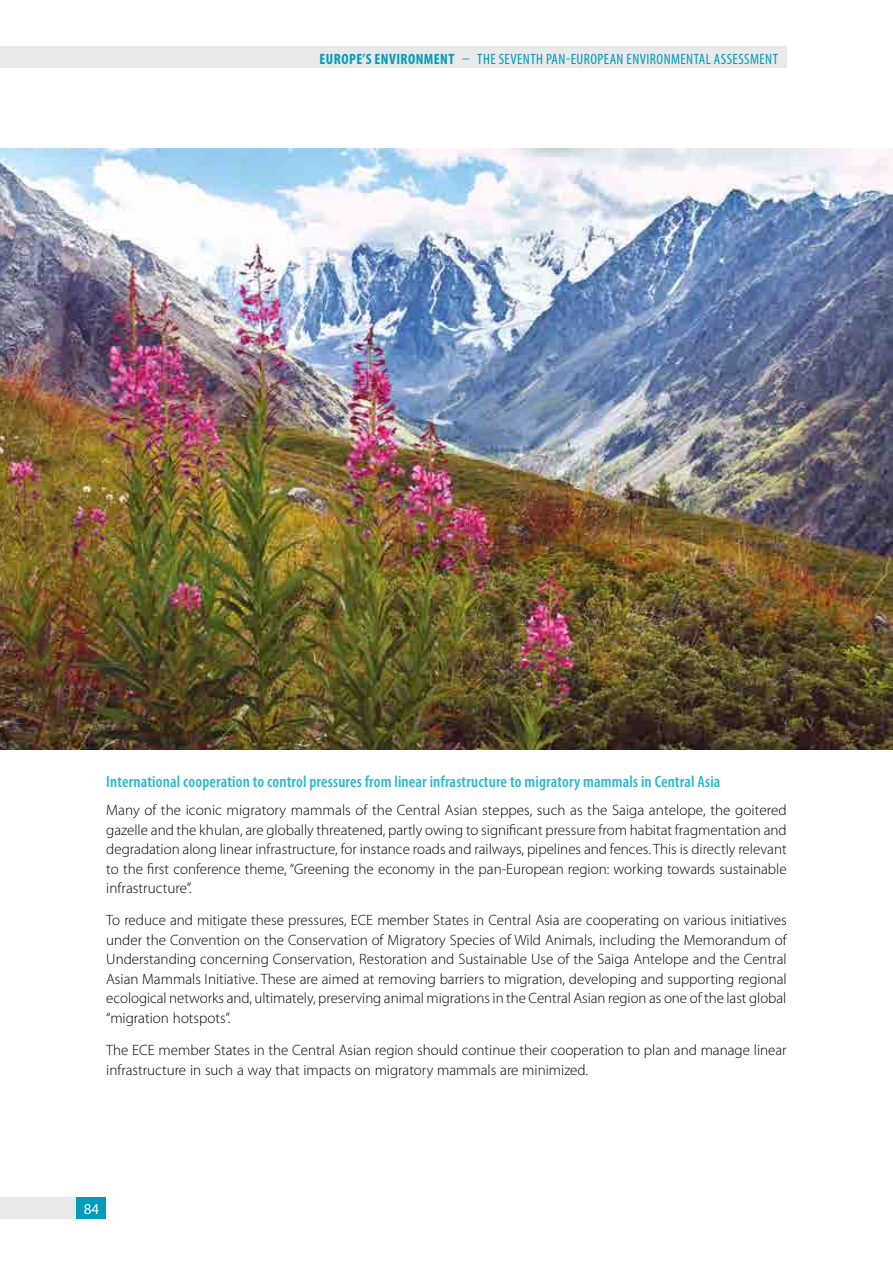
<style>
.page{position:relative;width:893px;height:1263px;background:#fff}
.page>*{position:absolute;margin:0;border:0;box-sizing:border-box;transform-origin:0 0}
.t1{font:600 condensed 16.5px "Myriad Pro";letter-spacing:.01em;color:#26b9d2}
.t2{font:300 15px/19.5px "Myriad Pro";color:#000;text-align:justify}
.t3{font:condensed 15px "Myriad Pro";letter-spacing:.03em;color:#009cbc}
.t4{font:15px "Myriad Pro";color:#fff}
.s1{font-weight:700}
</style>
<div class="page">
<div style="left:0;top:47px;width:787px;height:21px;background:#e9e9e9"></div>
<div style="left:0;top:1198px;width:77px;height:21px;background:#e9e9e9"></div>
<div style="left:77px;top:1198px;width:29px;height:21px;background:#009cbc"></div>
<img style="left:0;top:149px;width:893px;height:600px">
<p class="t3" style="left:320px;top:50px;width:460px"><span class="s1">EUROPE’S ENVIRONMENT</span> – THE SEVENTH PAN-EUROPEAN ENVIRONMENTAL ASSESSMENT</p>
<h4 class="t1" style="left:106px;top:771px;width:616px">International cooperation to control pressures from linear infrastructure to migratory mammals in Central Asia</h4>
<p class="t2" style="left:106px;top:800px;width:682px">Many of the iconic migratory mammals of the Central Asian steppes, such as the Saiga antelope, the goitered gazelle and the khulan, are globally threatened, partly owing to significant pressure from habitat fragmentation and degradation along linear infrastructure, for instance roads and railways, pipelines and fences. This is directly relevant to the first conference theme, “Greening the economy in the pan-European region: working towards sustainable infrastructure”.</p>
<p class="t2" style="left:106px;top:910px;width:682px">To reduce and mitigate these pressures, ECE member States in Central Asia are cooperating on various initiatives under the Convention on the Conservation of Migratory Species of Wild Animals, including the Memorandum of Understanding concerning Conservation, Restoration and Sustainable Use of the Saiga Antelope and the Central Asian Mammals Initiative. These are aimed at removing barriers to migration, developing and supporting regional ecological networks and, ultimately, preserving animal migrations in the Central Asian region as one of the last global “migration hotspots”.</p>
<p class="t2" style="left:106px;top:1040px;width:682px">The ECE member States in the Central Asian region should continue their cooperation to plan and manage linear infrastructure in such a way that impacts on migratory mammals are minimized.</p>
<p class="t4" style="left:84px;top:1200px;width:17px">84</p>
</div>
